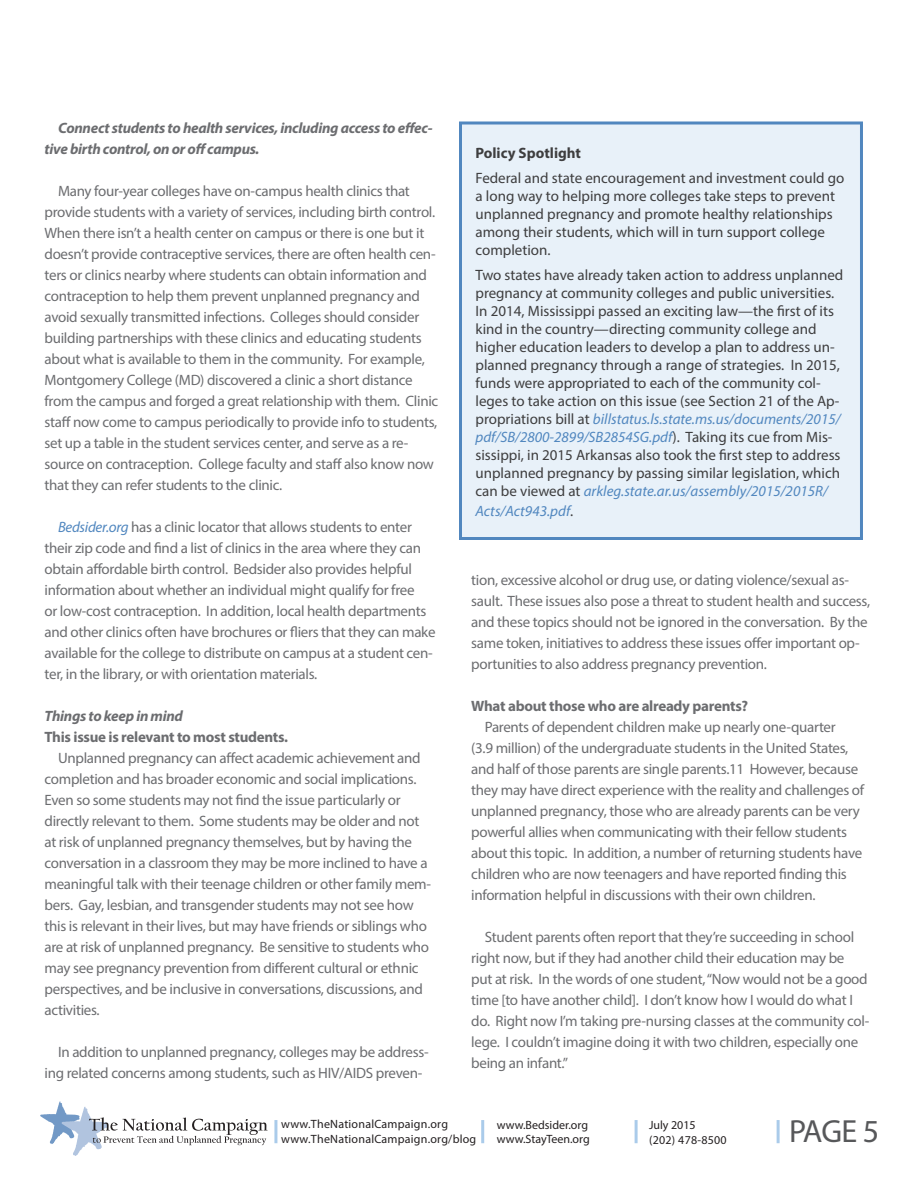
<style>
.page{position:relative;width:918px;height:1188px;background:#fff}
.page>*{position:absolute;margin:0;border:0;box-sizing:border-box;transform-origin:0 0}
.t1{font:32.1px "Myriad Pro";color:#57585a}
.Body_Copy{font:15px/21px "Myriad Pro";letter-spacing:-.02em;color:#6c6d70}
.t2{font:15px/18px "Myriad Pro";color:#3e3e3f}
.Body_Copy-2{font:italic 700 15px/21px "Myriad Pro";letter-spacing:-.02em;color:#6c6d70}
.Body_Copy-3{font:700 15px "Myriad Pro";letter-spacing:-.02em;color:#6c6d70}
.Paragraph_Style_2{font:700 15px "Myriad Pro";letter-spacing:-.02em;color:#6c6d70}
.Paragraph_Style_2-2{font:italic 700 15px "Myriad Pro";letter-spacing:-.02em;color:#6c6d70}
.t3{font:italic 15px "Myriad Pro";color:#5187bf}
.t4{font:700 15px "Myriad Pro";color:#3e3e3f}
.t5{font:12px/15px "Myriad Pro";letter-spacing:.02em;color:#231f20}
.t6{font:12px/14.4px "Myriad Pro";color:#231f20}
.s1{font-style:italic;color:#5187bf}
.s2{font-style:normal;color:#3e3e3f}
</style>
<div class="page">
<svg style="left:40px;top:1102px;width:228px;height:54px"></svg>
<hr style="left:274px;top:1120px;width:3px;height:23px;background:#aacbea">
<hr style="left:481px;top:1120px;width:3px;height:23px;background:#aacbea">
<hr style="left:635px;top:1120px;width:3px;height:23px;background:#aacbea">
<hr style="left:777px;top:1120px;width:3px;height:23px;background:#aacbea">
<div style="left:460px;top:123px;width:401px;height:415px;background:#e8f1f9"></div>
<div style="left:459px;top:122px;width:404px;height:418px;border:3px solid #5187bf"></div>
<p class="Body_Copy-2" style="left:45px;top:117px;width:390px;text-indent:14px">Connect students to health services, including access to effec&shy;tive birth control, on or off campus.</p>
<p class="Body_Copy" style="left:45px;top:180px;width:395px;text-indent:14px">Many four-year colleges have on-campus health clinics that provide students with a variety of services, including birth control.<br>When there isn’t a health center on campus or there is one but it doesn’t provide contraceptive services, there are often health cen&shy;ters or clinics nearby where students can obtain information and contraception to help them prevent unplanned pregnancy and avoid sexually transmitted infections. Colleges should consider building partnerships with these clinics and educating students about what is available to them in the community. For example, Montgomery College (MD) discovered a clinic a short distance from the campus and forged a great relationship with them. Clinic staff now come to campus periodically to provide info to students, set up a table in the student services center, and serve as a re&shy;source on contraception. College faculty and staff also know now that they can refer students to the clinic.</p>
<p class="Body_Copy" style="left:45px;top:516px;width:392px;text-indent:14px"><span class="s1">Bedsider.org</span> has a clinic locator that allows students to enter their zip code and find a list of clinics in the area where they can obtain affordable birth control. Bedsider also provides helpful information about whether an individual might qualify for free<br>or low-cost contraception. In addition, local health departments and other clinics often have brochures or fliers that they can make available for the college to distribute on campus at a student cen&shy;ter, in the library, or with orientation materials.</p>
<p class="Paragraph_Style_2-2" style="left:45px;top:706px;width:140px">Things to keep in mind</p>
<p class="Paragraph_Style_2" style="left:45px;top:727px;width:245px">This issue is relevant to most students.</p>
<p class="Body_Copy" style="left:45px;top:747px;width:388px;text-indent:14px">Unplanned pregnancy can affect academic achievement and completion and has broader economic and social implications.<br>Even so some students may not find the issue particularly or directly relevant to them. Some students may be older and not at risk of unplanned pregnancy themselves, but by having the conversation in a classroom they may be more inclined to have a meaningful talk with their teenage children or other family mem&shy;bers. Gay, lesbian, and transgender students may not see how this is relevant in their lives, but may have friends or siblings who are at risk of unplanned pregnancy. Be sensitive to students who may see pregnancy prevention from different cultural or ethnic perspectives, and be inclusive in conversations, discussions, and activities.</p>
<p class="Body_Copy" style="left:45px;top:1041px;width:386px;text-indent:14px">In addition to unplanned pregnancy, colleges may be address&shy;ing related concerns among students, such as HIV/AIDS preven-</p>
<p class="t4" style="left:476px;top:143px;width:107px">Policy Spotlight</p>
<p class="t2" style="left:476px;top:169px;width:370px">Federal and state encouragement and investment could go a long way to helping more colleges take steps to prevent unplanned pregnancy and promote healthy relationships among their students, which will in turn support college completion.</p>
<p class="t2" style="left:476px;top:266px;width:369px">Two states have already taken action to address unplanned pregnancy at community colleges and public universities.<br>In 2014, Mississippi passed an exciting law—the first of its kind in the country—directing community college and higher education leaders to develop a plan to address un&shy;planned pregnancy through a range of strategies. In 2015, funds were appropriated to each of the community col&shy;leges to take action on this issue (see Section 21 of the Ap&shy;propriations bill at <span class="s1">billstatus.ls.state.ms.us/documents/2015/ pdf/SB/2800-2899/SB2854SG.pdf</span>). Taking its cue from Mis&shy;sissippi, in 2015 Arkansas also took the first step to address unplanned pregnancy by passing similar legislation, which can be viewed at <span class="s1">arkleg.state.ar.us/assembly/2015/2015R/</span></p>
<p class="t3" style="left:476px;top:501px;width:99px">Acts/Act943.pdf<span class="s2">.</span></p>
<p class="Body_Copy" style="left:471px;top:569px;width:400px">tion, excessive alcohol or drug use, or dating violence/sexual as&shy;sault. These issues also pose a threat to student health and success, and these topics should not be ignored in the conversation. By the same token, initiatives to address these issues offer important op&shy;portunities to also address pregnancy prevention.</p>
<p class="Body_Copy-3" style="left:471px;top:696px;width:278px">What about those who are already parents?</p>
<p class="Body_Copy" style="left:471px;top:716px;width:394px;text-indent:14px">Parents of dependent children make up nearly one-quarter<br>(3.9 million) of the undergraduate students in the United States, and half of those parents are single parents.11 However, because they may have direct experience with the reality and challenges of unplanned pregnancy, those who are already parents can be very powerful allies when communicating with their fellow students about this topic. In addition, a number of returning students have children who are now teenagers and have reported finding this information helpful in discussions with their own children.</p>
<p class="Body_Copy" style="left:471px;top:926px;width:400px;text-indent:14px">Student parents often report that they’re succeeding in school right now, but if they had another child their education may be put at risk. In the words of one student, “Now would not be a good time [to have another child]. I don’t know how I would do what I do. Right now I’m taking pre-nursing classes at the community col&shy;lege. I couldn’t imagine doing it with two children, especially one being an infant.”</p>
<p class="t5" style="left:281px;top:1116px;width:197px">www.TheNationalCampaign.org www.TheNationalCampaign.org/blog</p>
<p class="t6" style="left:497px;top:1117px;width:95px">www.Bedsider.org www.StayTeen.org</p>
<p class="t5" style="left:649px;top:1117px;width:79px">July 2015<br>(202) 478-8500</p>
<h1 class="t1" style="left:789px;top:1112px;width:92px">PAGE 5</h1>
</div>
